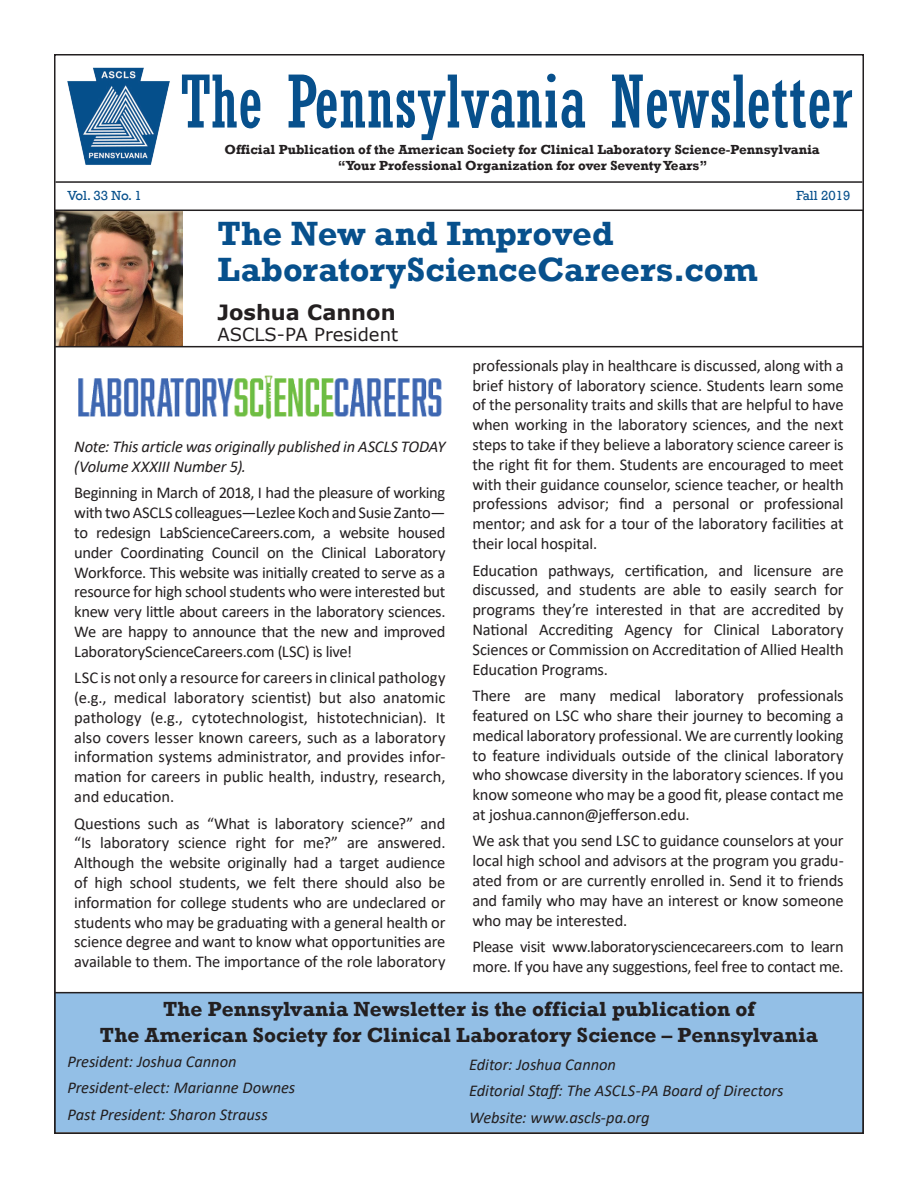
<style>
.page{position:relative;width:918px;height:1188px;background:#fff}
.page>*{position:absolute;margin:0;border:0;box-sizing:border-box;transform-origin:0 0}
.t1{font:condensed 72px "Rockwell";color:#07508c}
.t2{font:700 34.5px/36px "Rockwell";color:#07508c}
.t3{font:700 21px/26.2px "Rockwell";color:#231f20;text-align:center}
.t4{font:700 21px "Verdana";color:#231f20}
.t5{font:18px "Verdana";color:#231f20}
.t6{font:16.5px/19.8px "Calibri";letter-spacing:-.015em;color:#231f20;text-align:justify}
.t7{font:italic 16.5px/26.2px "Calibri";letter-spacing:-.005em;color:#231f20}
.t8{font:700 13.5px/16.2px "Rockwell";color:#231f20;text-align:center}
.t9{font:13.5px "Rockwell";color:#07508c}
</style>
<div class="page">
<div style="left:54px;top:993px;width:810px;height:139px;background:#93bfe6"></div>
<img style="left:57px;top:213px;width:125px;height:133px">
<img style="left:78px;top:375px;width:364px;height:44px">
<img style="left:67px;top:67px;width:103px;height:98px">
<hr style="left:54px;top:346px;width:810px;height:1px;background:#231f20">
<hr style="left:54px;top:992px;width:810px;height:1px;background:#231f20">
<hr style="left:56px;top:181px;width:806px;height:2px;background:#231f20">
<h1 class="t1" style="left:180px;top:61px;width:673px">The Pennsylvania Newsletter</h1>
<p class="t8" style="left:225px;top:141px;width:597px">Official Publication of the American Society for Clinical Laboratory Science-Pennsylvania “Your Professional Organization for over Seventy Years”</p>
<p class="t9" style="left:68px;top:187px;width:76px">Vol. 33 No. 1</p>
<p class="t9" style="left:796px;top:187px;width:56px">Fall 2019</p>
<h2 class="t2" style="left:218px;top:216px;width:542px">The New and Improved<br>LaboratoryScienceCareers.com</h2>
<p class="t4" style="left:218px;top:297px;width:180px">Joshua Cannon</p>
<p class="t5" style="left:218px;top:322px;width:182px">ASCLS-PA President</p>
<p class="t6" style="left:472px;top:355px;width:373px">professionals play in healthcare is discussed, along with a brief history of laboratory science. Students learn some of the personality traits and skills that are helpful to have when working in the laboratory sciences, and the next steps to take if they believe a laboratory science career is the right fit for them. Students are encouraged to meet with their guidance counselor, science teacher, or health professions advisor; find a personal or professional mentor; and ask for a tour of the laboratory facilities at their local hospital.</p>
<p class="t6" style="left:472px;top:560px;width:373px">Education pathways, certification, and licensure are discussed, and students are able to easily search for programs they’re interested in that are accredited by National Accrediting Agency for Clinical Laboratory Sciences or Commission on Accreditation of Allied Health Education Programs.</p>
<p class="t6" style="left:472px;top:685px;width:373px">There are many medical laboratory professionals featured on LSC who share their journey to becoming a medical laboratory professional. We are currently looking to feature individuals outside of the clinical laboratory who showcase diversity in the laboratory sciences. If you know someone who may be a good fit, please contact me at joshua.cannon@jefferson.edu.</p>
<p class="t6" style="left:472px;top:831px;width:373px">We ask that you send LSC to guidance counselors at your local high school and advisors at the program you gradu&shy;ated from or are currently enrolled in. Send it to friends and family who may have an interest or know someone who may be interested.</p>
<p class="t6" style="left:472px;top:936px;width:373px">Please visit www.laboratorysciencecareers.com to learn more. If you have any suggestions, feel free to contact me.</p>
<p class="t3" style="left:100px;top:996px;width:720px">The Pennsylvania Newsletter is the official publication of<br>The American Society for Clinical Laboratory Science – Pennsylvania</p>
<p class="t7" style="left:68px;top:1048px;width:229px">President: Joshua Cannon<br>President-elect: Marianne Downes<br>Past President: Sharon Strauss</p>
<p class="t7" style="left:469px;top:1051px;width:316px">Editor: Joshua Cannon<br>Editorial Staff: The ASCLS-PA Board of Directors<br>Website: www.ascls-pa.org</p>
<p class="t7" style="left:74px;top:436px;width:373px;line-height:19.8px">Note: This article was originally published in ASCLS TODAY (Volume XXXIII Number 5).</p>
<p class="t6" style="left:74px;top:483px;width:373px">Beginning in March of 2018, I had the pleasure of working with two ASCLS colleagues—Lezlee Koch and Susie Zanto— to redesign LabScienceCareers.com, a website housed under Coordinating Council on the Clinical Laboratory Workforce. This website was initially created to serve as a resource for high school students who were interested but knew very little about careers in the laboratory sciences.<br>We are happy to announce that the new and improved LaboratoryScienceCareers.com (LSC) is live!</p>
<p class="t6" style="left:74px;top:668px;width:373px">LSC is not only a resource for careers in clinical pathology (e.g., medical laboratory scientist) but also anatomic pathology (e.g., cytotechnologist, histotechnician). It also covers lesser known careers, such as a laboratory information systems administrator, and provides infor&shy;mation for careers in public health, industry, research, and education.</p>
<p class="t6" style="left:74px;top:813px;width:373px">Questions such as “What is laboratory science?” and “Is laboratory science right for me?” are answered.<br>Although the website originally had a target audience of high school students, we felt there should also be information for college students who are undeclared or students who may be graduating with a general health or science degree and want to know what opportunities are available to them. The importance of the role laboratory</p>
</div>
